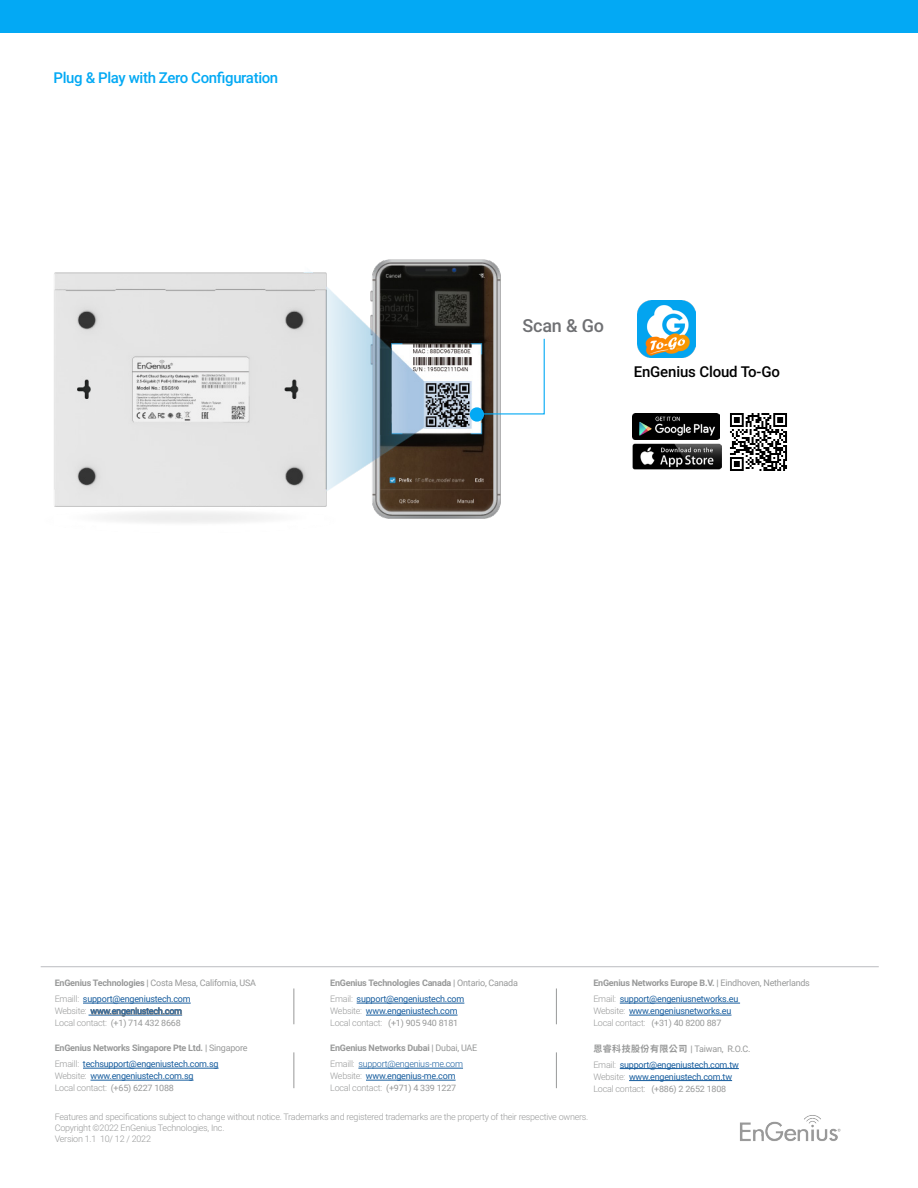
<style>
.page{position:relative;width:918px;height:1188px;background:#fff}
.page>*{position:absolute;margin:0;border:0;box-sizing:border-box;transform-origin:0 0}
.t1{font:500 18px "Roboto";letter-spacing:-.01em;color:#6f7073}
.t2{font:500 15px "Roboto";letter-spacing:-.025em;color:#03a9f4}
.t3{font:500 15px "Roboto";letter-spacing:-.01em;color:#000}
.Footnote{font:9px/12px "Roboto";letter-spacing:-.025em;color:#175d9e}
.Footnote-2{font:300 9px/10.8px "Roboto";letter-spacing:-.025em;color:#989999}
.Footer_Contact_Info{font:700 9px "Roboto";letter-spacing:-.025em;color:#989999}
.Footer_Contact_Info-2{font:9px/12px "Roboto";letter-spacing:-.025em;color:#175d9e}
.Footer_Contact_Info-3{font:9px "Roboto";letter-spacing:-.025em;color:#989999}
.Footer_Contact_Info-4{font:300 9px/12px "Roboto";letter-spacing:-.025em;color:#175d9e}
.Footnote-3{font:8.7px "Roboto";letter-spacing:-.025em;color:#989999}
.Footer_Contact_Info-5{font:8.7px "Roboto";letter-spacing:-.025em;color:#989999}
.s1{font-weight:700}
.s2{font-weight:500}
.s3{font-weight:300;color:#989999}
.s4{color:#989999}
.s5{font-weight:300;font-size:9px}
.s6{font-weight:400}
.s7{font-size:8.7px;color:#989999}
.s8{font-family:"Source Han Sans TC";font-weight:700}
</style>
<div class="page">
<div style="left:0;top:0;width:918px;height:32px;background:#03a9f4"></div>
<img style="left:54px;top:259px;width:447px;height:264px">
<img style="left:633px;top:414px;width:87px;height:26px">
<img style="left:632px;top:444px;width:89px;height:26px">
<div style="left:470px;top:407px;width:14px;height:15px;background:#03a9f4;border-radius:50%"></div>
<svg style="left:475px;top:338px;width:70px;height:77px"></svg>
<img style="left:730px;top:413px;width:57px;height:58px">
<hr style="left:41px;top:966px;width:838px;height:1px;background:#bcbdc0">
<hr style="left:83px;top:1003px;width:108px;height:1px;background:#175d9e">
<hr style="left:89px;top:1015px;width:93px;height:1px;background:#175d9e">
<hr style="left:83px;top:1068px;width:136px;height:1px;background:#175d9e">
<hr style="left:91px;top:1080px;width:103px;height:1px;background:#175d9e">
<hr style="left:357px;top:1003px;width:107px;height:1px;background:#175d9e">
<hr style="left:366px;top:1015px;width:92px;height:1px;background:#175d9e">
<hr style="left:620px;top:1003px;width:120px;height:1px;background:#175d9e">
<hr style="left:629px;top:1015px;width:102px;height:1px;background:#175d9e">
<hr style="left:620px;top:1068px;width:119px;height:1px;background:#175d9e">
<hr style="left:629px;top:1080px;width:103px;height:1px;background:#175d9e">
<hr style="left:358px;top:1068px;width:105px;height:1px;background:#175d9e">
<hr style="left:366px;top:1080px;width:90px;height:1px;background:#175d9e">
<hr style="left:293px;top:988px;width:1px;height:36px;background:#989999">
<hr style="left:293px;top:1052px;width:1px;height:36px;background:#989999">
<hr style="left:556px;top:988px;width:1px;height:36px;background:#989999">
<hr style="left:556px;top:1052px;width:1px;height:36px;background:#989999">
<img style="left:740px;top:1115px;width:101px;height:26px">
<img style="left:638px;top:301px;width:57px;height:57px">
<p class="t2" style="left:54px;top:68px;width:226px">Plug &amp; Play with Zero Configuration</p>
<p class="t1" style="left:522px;top:313px;width:83px">Scan &amp; Go</p>
<p class="t3" style="left:634px;top:361px;width:148px">EnGenius Cloud To-Go</p>
<p class="Footer_Contact_Info-3" style="left:55px;top:977px;width:203px"><span class="s1">EnGenius Technologies</span> <span class="s2">|</span> Costa Mesa, California, USA</p>
<p class="Footer_Contact_Info-2" style="left:55px;top:993px;width:137px"><span class="s3">Emaill:</span> support@engeniustech.com<br><span class="s3">Website:</span> <span class="s4">www.engeniustech.com</span></p>
<p class="Footer_Contact_Info-5" style="left:55px;top:1017px;width:128px"><span class="s5">Local contact:</span> (+1) 714 432 8668</p>
<p class="Footer_Contact_Info" style="left:55px;top:1042px;width:194px">EnGenius Networks Singapore Pte Ltd. <span class="s2">|</span> <span class="s6">Singapore</span></p>
<p class="Footer_Contact_Info-2" style="left:55px;top:1058px;width:165px"><span class="s3">Emaill:</span> techsupport@engeniustech.com.sg<br><span class="s3">Website:</span> www.engeniustech.com.sg<br><span class="s3">Local contact:</span> <span class="s7">(+65) 6227 1088</span></p>
<p class="Footer_Contact_Info" style="left:330px;top:977px;width:189px">EnGenius Technologies Canada <span class="s2">|</span> <span class="s6">Ontario, Canada</span></p>
<p class="Footnote" style="left:330px;top:993px;width:136px"><span class="s3">Email:</span> support@engeniustech.com<br><span class="s3">Website:</span> www.engeniustech.com</p>
<p class="Footnote-3" style="left:330px;top:1017px;width:130px"><span class="s5">Local contact:</span> (+1) 905 940 8181</p>
<p class="Footer_Contact_Info" style="left:593px;top:977px;width:218px">EnGenius Networks Europe B.V. <span class="s2">|</span> <span class="s6">Eindhoven, Netherlands</span></p>
<p class="Footnote" style="left:593px;top:993px;width:146px"><span class="s3">Email:</span> support@engeniusnetworks.eu<br><span class="s3">Website:</span> www.engeniusnetworks.eu</p>
<p class="Footnote-3" style="left:593px;top:1017px;width:130px"><span class="s5">Local contact:</span> (+31) 40 8200 887</p>
<p class="Footer_Contact_Info-3" style="left:593px;top:1042px;width:159px"><span class="s8">恩睿科技股份有限公司</span> <span class="s2">|</span> Taiwan, R.O.C.</p>
<p class="Footnote" style="left:593px;top:1058px;width:147px"><span class="s3">Email:</span> support@engeniustech.com.tw<br><span class="s3">Website:</span> www.engeniustech.com.tw</p>
<p class="Footnote-3" style="left:593px;top:1083px;width:134px"><span class="s5">Local contact:</span> (+886) 2 2652 1808</p>
<p class="Footer_Contact_Info" style="left:330px;top:1042px;width:149px">EnGenius Networks Dubai <span class="s2">|</span> <span class="s6">Dubai, UAE</span></p>
<p class="Footer_Contact_Info-4" style="left:330px;top:1058px;width:134px"><span class="s4">Emaill:</span> support@engenius-me.com<br><span class="s4">Website:</span> <span class="s6">www.engenius-me.com</span></p>
<p class="Footer_Contact_Info-5" style="left:330px;top:1082px;width:128px"><span class="s5">Local contact:</span> (+971) 4 339 1227</p>
<p class="Footnote-2" style="left:55px;top:1111px;width:535px">Features and specifications subject to change without notice. Trademarks and registered trademarks are the property of their respective owners.<br>Copyright ©2022 EnGenius Technologies, Inc.<br>Version 1.1 10/ 12 / 2022</p>
</div>
